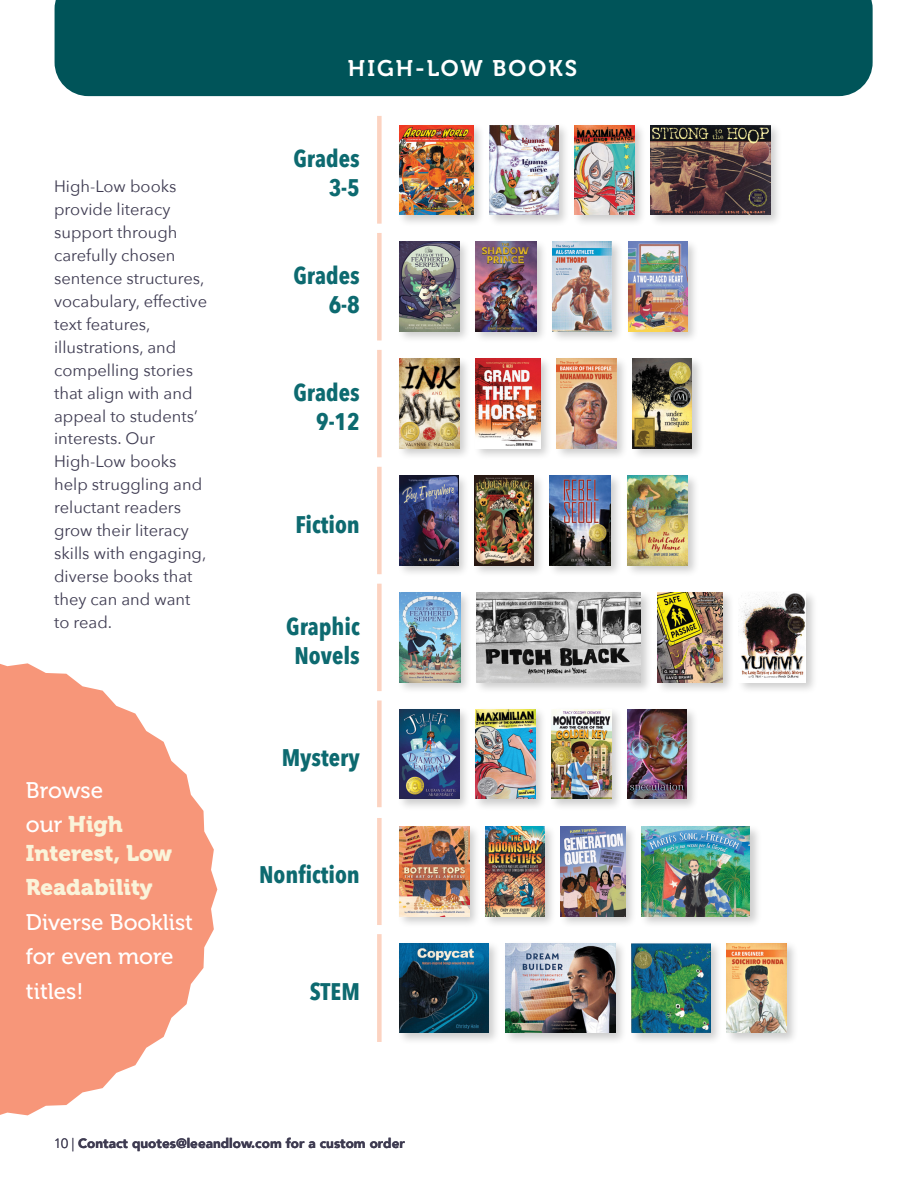
<style>
.page{position:relative;width:918px;height:1188px;background:#fff}
.page>*{position:absolute;margin:0;border:0;box-sizing:border-box;transform-origin:0 0}
.t1{font:700 24px/28.8px "Avenir Next Condensed";color:#0d6a70;text-align:right}
.t2{font:22.5px/34.5px "Museo 500";color:#fff}
.t3{font:22.5px/28.5px "Museo 900";color:#faf4da}
.t4{font:22.5px "Museo 700";letter-spacing:.09em;color:#fff}
.t5{font:16.5px/23px "Avenir Next";color:#3e3b51}
.t6{font:900 13.5px "Avenir";color:#3e3b51}
.s1{font-family:"Museo 500";color:#fff}
.s2{font-weight:300}
</style>
<div class="page">
<div style="left:55px;top:0;width:818px;height:96px;background:#005459"></div>
<div style="left:377px;top:116px;width:5px;height:108px;background:#fcd3c1"></div>
<div style="left:377px;top:350px;width:5px;height:108px;background:#fcd3c1"></div>
<div style="left:377px;top:467px;width:5px;height:107px;background:#fcd3c1"></div>
<div style="left:377px;top:583px;width:5px;height:108px;background:#fcd3c1"></div>
<div style="left:377px;top:700px;width:5px;height:107px;background:#fcd3c1"></div>
<div style="left:377px;top:818px;width:5px;height:107px;background:#fcd3c1"></div>
<div style="left:377px;top:934px;width:5px;height:108px;background:#fcd3c1"></div>
<div style="left:377px;top:233px;width:5px;height:108px;background:#fcd3c1"></div>
<div style="left:397px;top:122px;width:386px;height:105px;background:#000;opacity:.2"></div>
<img style="left:400px;top:125px;width:74px;height:90px">
<img style="left:490px;top:125px;width:68px;height:90px">
<img style="left:651px;top:125px;width:120px;height:90px">
<img style="left:575px;top:125px;width:60px;height:90px">
<div style="left:397px;top:239px;width:303px;height:105px;background:#000;opacity:.2"></div>
<img style="left:400px;top:242px;width:59px;height:90px">
<img style="left:552px;top:242px;width:60px;height:90px">
<img style="left:628px;top:242px;width:59px;height:90px">
<img style="left:476px;top:242px;width:60px;height:90px">
<div style="left:397px;top:356px;width:307px;height:105px;background:#000;opacity:.2"></div>
<img style="left:400px;top:359px;width:59px;height:89px">
<img style="left:476px;top:359px;width:64px;height:89px">
<img style="left:632px;top:359px;width:60px;height:89px">
<img style="left:556px;top:359px;width:60px;height:89px">
<div style="left:397px;top:473px;width:303px;height:104px;background:#000;opacity:.2"></div>
<img style="left:400px;top:476px;width:58px;height:89px">
<img style="left:474px;top:476px;width:60px;height:89px">
<img style="left:550px;top:476px;width:61px;height:89px">
<img style="left:627px;top:476px;width:61px;height:89px">
<div style="left:397px;top:590px;width:422px;height:104px;background:#000;opacity:.2"></div>
<img style="left:476px;top:593px;width:165px;height:89px">
<img style="left:657px;top:593px;width:66px;height:89px">
<img style="left:400px;top:593px;width:60px;height:89px">
<img style="left:739px;top:593px;width:67px;height:89px">
<div style="left:397px;top:706px;width:302px;height:105px;background:#000;opacity:.2"></div>
<img style="left:475px;top:709px;width:60px;height:90px">
<img style="left:551px;top:709px;width:60px;height:90px">
<img style="left:628px;top:709px;width:59px;height:90px">
<img style="left:400px;top:709px;width:59px;height:90px">
<div style="left:397px;top:824px;width:365px;height:104px;background:#000;opacity:.2"></div>
<img style="left:400px;top:827px;width:69px;height:89px">
<img style="left:561px;top:827px;width:64px;height:89px">
<img style="left:485px;top:827px;width:60px;height:89px">
<img style="left:641px;top:827px;width:109px;height:89px">
<div style="left:397px;top:940px;width:402px;height:105px;background:#000;opacity:.2"></div>
<img style="left:505px;top:943px;width:110px;height:90px">
<img style="left:400px;top:943px;width:89px;height:90px">
<img style="left:631px;top:943px;width:79px;height:90px">
<img style="left:726px;top:943px;width:60px;height:90px">
<svg style="left:0;top:663px;width:217px;height:452px;fill:#f79679"></svg>
<p class="t5" style="left:54px;top:174px;width:154px">High-Low books provide literacy support through carefully chosen sentence structures, vocabulary, effective text features, illustrations, and compelling stories that align with and appeal to students’ interests. Our<br>High-Low books help struggling and reluctant readers grow their literacy skills with engaging, diverse books that they can and want to read.</p>
<h2 class="t2" style="left:26px;top:773px;width:79px">Browse</h2>
<h2 class="t3" style="left:26px;top:810px;width:148px"><span class="s1">our</span> High<br>Interest, Low</h2>
<h2 class="t3" style="left:26px;top:873px;width:128px">Readability</h2>
<h2 class="t2" style="left:26px;top:905px;width:169px">Diverse Booklist for even more titles!</h2>
<h2 class="t4" style="left:348px;top:56px;width:231px">HIGH-LOW BOOKS</h2>
<h1 class="t1" style="left:294px;top:144px;width:68px">Grades<br>3-5</h1>
<h1 class="t1" style="left:294px;top:261px;width:68px">Grades<br>6-8</h1>
<h1 class="t1" style="left:294px;top:378px;width:68px">Grades<br>9-12</h1>
<h1 class="t1" style="left:296px;top:510px;width:66px">Fiction</h1>
<h1 class="t1" style="left:286px;top:612px;width:75px;text-align:center">Graphic<br>Novels</h1>
<h1 class="t1" style="left:282px;top:743px;width:80px">Mystery</h1>
<h1 class="t1" style="left:259px;top:860px;width:102px">Non-fiction</h1>
<h1 class="t1" style="left:310px;top:977px;width:52px">STEM</h1>
<p class="t6" style="left:54px;top:1131px;width:352px"><span class="s2">10 |</span> Contact quotes@leeandlow.com for a custom order</p>
</div>
